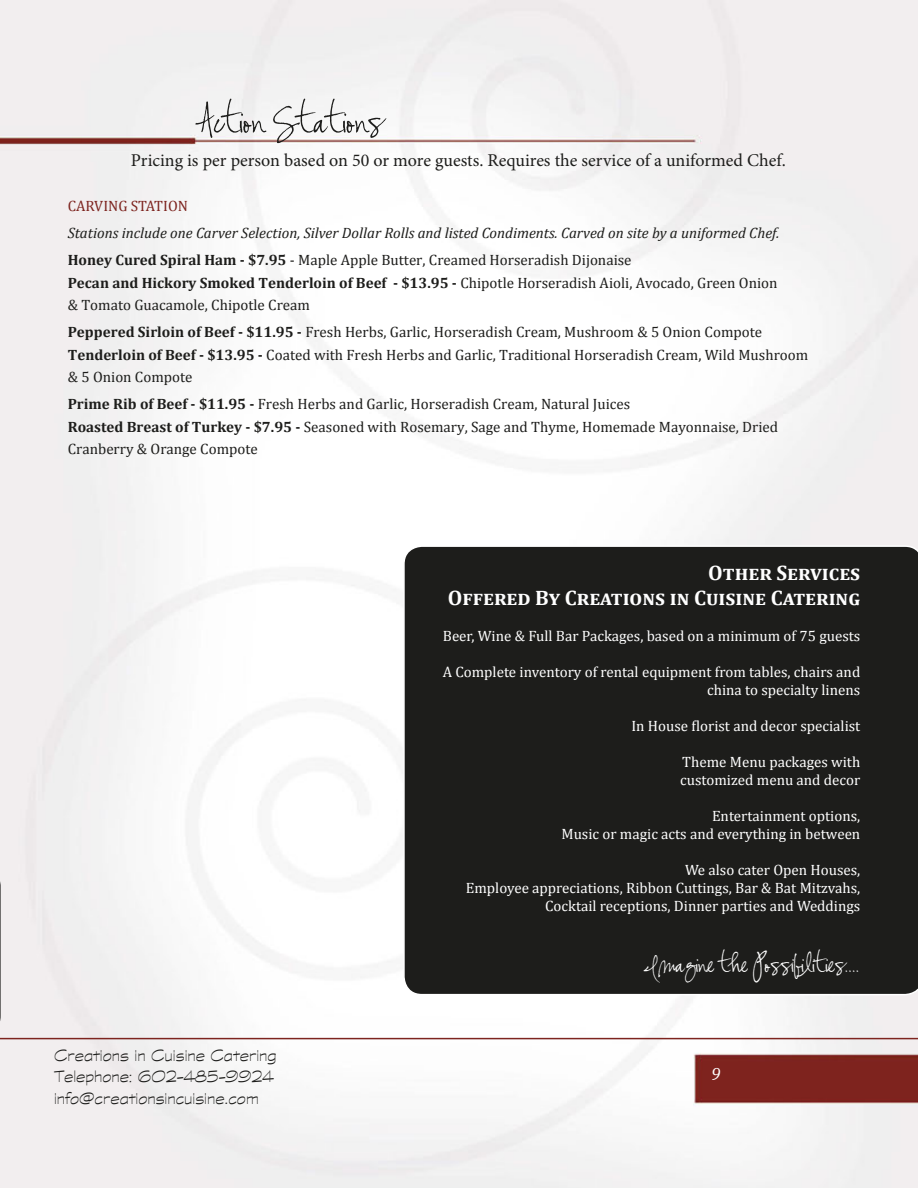
<style>
.page{position:relative;width:918px;height:1188px;background:#fff}
.page>*{position:absolute;margin:0;border:0;box-sizing:border-box;transform-origin:0 0}
.t1{font:54px "Susie's Hand";color:#1d1d1b}
.t2{font:36px "Susie's Hand";color:#fff}
.t3{font:700 21px/25.2px "Cambria";color:#fff;text-align:right}
.t4{font:18px/21.6px "Graphite Light ATT";color:#1d1d1b}
.t5{font:18px "Minion Pro";color:#1d1d1b}
.t6{font:italic 18px "Cambria";color:#fff}
.t7{font:15px/22.5px "Cambria";color:#1d1d1b}
.t8{font:15px/18px "Cambria";color:#fff;text-align:right}
.t9{font:italic 15px/27px "Cambria";color:#1d1d1b}
.t10{font:15px "Cambria";color:#7d241f}
.s1{font-weight:700;font-style:normal}
.s2{font-style:normal}
.s3{font-weight:700}
</style>
<div class="page">
<img style="left:0;top:0;width:918px;height:1188px">
<hr style="left:0;top:1038px;width:918px;height:1px;background:#7d241f">
<svg style="left:0;top:868px;width:1px;height:166px"></svg>
<div style="left:403px;top:545px;width:515px;height:450px;background:#1d1d1b"></div>
<h1 class="t1" style="left:195px;top:96px;width:190px">Action Stations</h1>
<p class="t5" style="left:131px;top:148px;width:656px">Pricing is per person based on 50 or more guests. Requires the service of a uniformed Chef.</p>
<p class="t10" style="left:68px;top:198px;width:18px">Carving</p>
<p class="t10" style="left:131px;top:198px;width:17px">Station</p>
<p class="t9" style="left:68px;top:219px;width:713px">Stations include one Carver Selection, Silver Dollar Rolls and listed Condiments. Carved on site by a uniformed Chef.<br><span class="s1">Honey Cured spiral Ham - $7.95</span> <span class="s2">- Maple Apple Butter, Creamed Horseradish Dijonaise</span></p>
<p class="t7" style="left:68px;top:272px;width:711px"><span class="s3">Pecan and Hickory smoked tenderloin of Beef - $13.95 -</span> Chipotle Horseradish Aioli, Avocado, Green Onion &amp; Tomato Guacamole, Chipotle Cream</p>
<p class="t7" style="left:68px;top:321px;width:742px"><span class="s3">Peppered sirloin of Beef - $11.95 -</span> Fresh Herbs, Garlic, Horseradish Cream, Mushroom &amp; 5 Onion Compote <span class="s3">tenderloin of Beef - $13.95 -</span> Coated with Fresh Herbs and Garlic, Traditional Horseradish Cream, Wild Mushroom &amp; 5 Onion Compote</p>
<p class="t7" style="left:68px;top:393px;width:712px"><span class="s3">Prime rib of Beef - $11.95 -</span> Fresh Herbs and Garlic, Horseradish Cream, Natural Juices<br><span class="s3">roasted Breast of turkey - $7.95 -</span> Seasoned with Rosemary, Sage and Thyme, Homemade Mayonnaise, Dried<br>Cranberry &amp; Orange Compote</p>
<p class="t4" style="left:54px;top:1043px;width:224px">Creations in Cuisine Catering<br>Telephone: 602-485-9924 info@creationsincuisine.com</p>
<h3 class="t3" style="left:448px;top:559px;width:414px">Other Services<br>Offered By Creations in Cuisine Catering</h3>
<p class="t8" style="left:443px;top:627px;width:419px">Beer, Wine &amp; Full Bar Packages, based on a minimum of 75 guests</p>
<p class="t8" style="left:443px;top:663px;width:419px">A Complete inventory of rental equipment from tables, chairs and china to specialty linens</p>
<p class="t8" style="left:631px;top:717px;width:230px">In House florist and decor specialist</p>
<p class="t8" style="left:680px;top:753px;width:182px;text-align:left">Theme Menu packages with customized menu and decor</p>
<p class="t8" style="left:561px;top:807px;width:300px">Entertainment options,<br>Music or magic acts and everything in between</p>
<p class="t8" style="left:466px;top:861px;width:396px">We also cater Open Houses,<br>Employee appreciations, Ribbon Cuttings, Bar &amp; Bat Mitzvahs,<br>Cocktail receptions, Dinner parties and Weddings</p>
<h2 class="t2" style="left:644px;top:948px;width:218px">Imagine the Possibilities....</h2>
<p class="t6" style="left:711px;top:1061px;width:11px">9</p>
</div>
